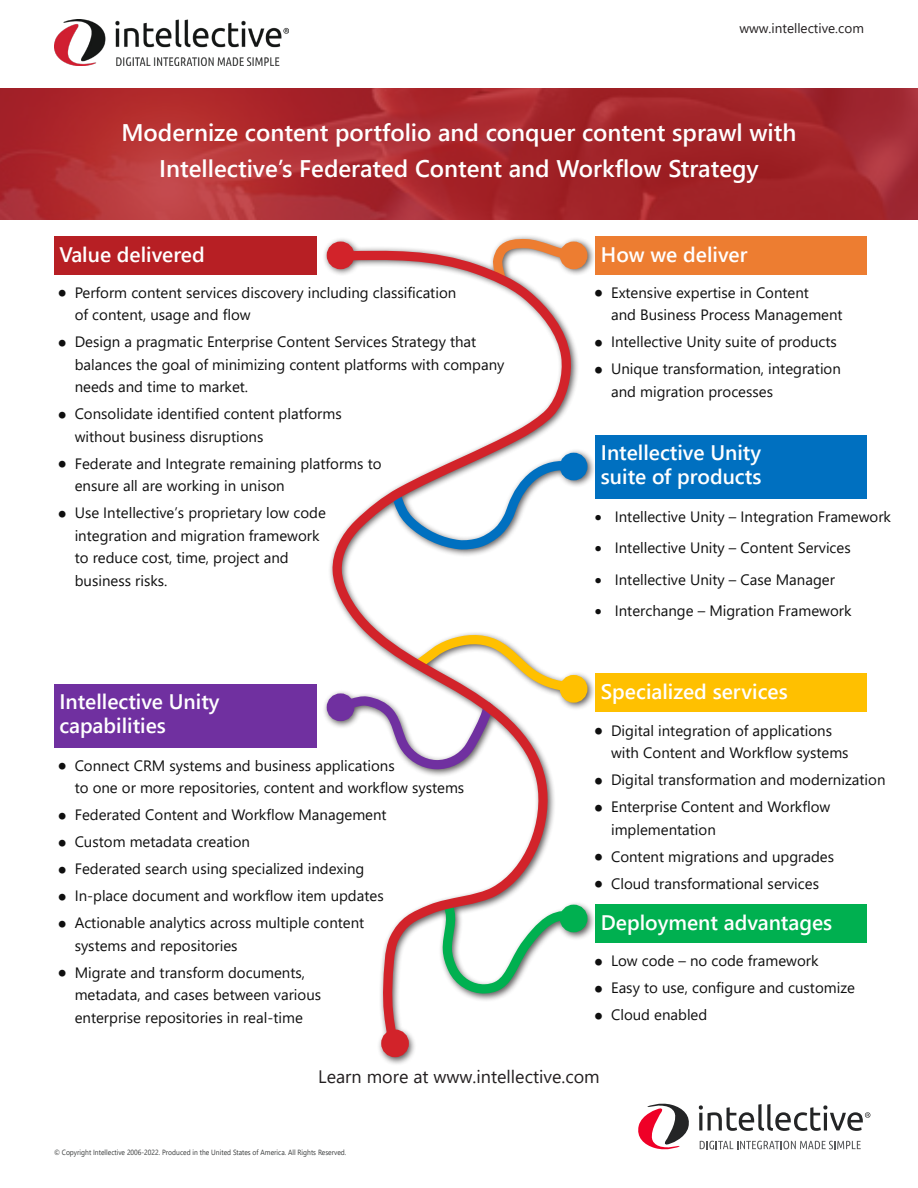
<style>
.page{position:relative;width:918px;height:1188px;background:#fff}
.page>*{position:absolute;margin:0;border:0;box-sizing:border-box;transform-origin:0 0}
.Page_Header{font:600 25.5px/33px "Segoe UI";color:#fff;text-align:center}
.Page_Header-2{font:600 24px/36px "Segoe UI";color:#fff;text-align:center}
.Paragraph_Heading-KO{font:600 21px/24px "Segoe UI";color:#fff}
.t1{font:18px "Segoe UI";color:#231f20}
.t2{font:15px/22.5px "Segoe UI";color:#0f0f0f}
.t3{font:13.5px "Segoe UI";color:#231f20}
.Disclaimer{font:7.5px "Segoe UI";color:#393b3b;scale:.9 1}
.s1{font-size:27px}
</style>
<div class="page">
<svg style="left:497px;top:237px;width:86px;height:37px"></svg>
<svg style="left:579px;top:903px;width:7px;height:36px"></svg>
<svg style="left:328px;top:247px;width:251px;height:804px"></svg>
<div style="left:331px;top:246px;width:19px;height:19px;background:#d2232a;border-radius:50%"></div>
<div style="left:327px;top:242px;width:27px;height:27px;border:9px solid #d2232a;border-radius:50%"></div>
<div style="left:564px;top:246px;width:19px;height:19px;background:#ed7d31;border-radius:50%"></div>
<div style="left:560px;top:242px;width:28px;height:27px;border:9px solid #ed7d31;border-radius:50%"></div>
<div style="left:564px;top:457px;width:19px;height:19px;background:#0070c0;border-radius:50%"></div>
<div style="left:560px;top:453px;width:28px;height:27px;border:9px solid #0070c0;border-radius:50%"></div>
<div style="left:564px;top:680px;width:19px;height:18px;background:#ffc000;border-radius:50%"></div>
<div style="left:560px;top:675px;width:28px;height:28px;border:9px solid #ffc000;border-radius:50%"></div>
<div style="left:331px;top:698px;width:19px;height:19px;background:#7030a0;border-radius:50%"></div>
<div style="left:327px;top:693px;width:27px;height:28px;border:9px solid #7030a0;border-radius:50%"></div>
<div style="left:386px;top:1034px;width:18px;height:19px;background:#d2232a;border-radius:50%"></div>
<div style="left:381px;top:1030px;width:28px;height:27px;border:9px solid #d2232a;border-radius:50%"></div>
<div style="left:564px;top:909px;width:19px;height:19px;background:#00b050;border-radius:50%"></div>
<div style="left:560px;top:905px;width:28px;height:27px;border:9px solid #00b050;border-radius:50%"></div>
<svg style="left:638px;top:1103px;width:51px;height:47px"></svg>
<svg style="left:699px;top:1104px;width:171px;height:27px"></svg>
<svg style="left:700px;top:1141px;width:161px;height:8px"></svg>
<div style="left:54px;top:236px;width:263px;height:39px;background:#b71f24"></div>
<div style="left:54px;top:684px;width:263px;height:64px;background:#7030a0"></div>
<div style="left:596px;top:435px;width:271px;height:64px;background:#0070c0"></div>
<div style="left:596px;top:236px;width:271px;height:39px;background:#ed7d31"></div>
<div style="left:596px;top:674px;width:271px;height:38px;background:#ffc000"></div>
<div style="left:596px;top:904px;width:271px;height:39px;background:#00b050"></div>
<img style="left:0;top:88px;width:918px;height:132px">
<img style="left:54px;top:20px;width:234px;height:46px">
<p class="t3" style="left:739px;top:16px;width:126px">www.intellective.com</p>
<p class="Page_Header" style="left:114px;top:105px;width:696px">Modernize content portfolio and conquer content sprawl with Intellective’s Federated Content and Workflow Strategy</p>
<p class="Page_Header-2" style="left:121px;top:112px;width:676px">Modernize content portfolio and conquer content sprawl with<br>Intellective’s Federated Content and Workflow Strategy</p>
<p class="Paragraph_Heading-KO" style="left:59px;top:240px;width:147px">Value delivered</p>
<p class="t2" style="left:75px;top:280px;width:383px;text-indent:-18px"><span class="s1">•</span> Perform content services discovery including classification of content, usage and flow</p>
<p class="t2" style="left:75px;top:329px;width:431px;text-indent:-18px"><span class="s1">•</span> Design a pragmatic Enterprise Content Services Strategy that balances the goal of minimizing content platforms with company needs and time to market.</p>
<p class="t2" style="left:75px;top:401px;width:269px;text-indent:-18px"><span class="s1">•</span> Consolidate identified content platforms without business disruptions</p>
<p class="t2" style="left:75px;top:451px;width:308px;text-indent:-18px"><span class="s1">•</span> Federate and Integrate remaining platforms to ensure all are working in unison</p>
<p class="t2" style="left:75px;top:500px;width:253px;text-indent:-18px"><span class="s1">•</span> Use Intellective’s proprietary low code integration and migration framework to reduce cost, time, project and business risks.</p>
<p class="Paragraph_Heading-KO" style="left:59px;top:688px;width:162px">Intellective Unity capabilities</p>
<p class="t2" style="left:75px;top:753px;width:391px;text-indent:-18px"><span class="s1">•</span> Connect CRM systems and business applications<br>to one or more repositories, content and workflow systems</p>
<p class="t2" style="left:57px;top:802px;width:332px"><span class="s1">•</span> Federated Content and Workflow Management</p>
<p class="t2" style="left:57px;top:829px;width:195px"><span class="s1">•</span> Custom metadata creation</p>
<p class="t2" style="left:57px;top:856px;width:309px"><span class="s1">•</span> Federated search using specialized indexing</p>
<p class="t2" style="left:57px;top:883px;width:329px"><span class="s1">•</span> In-place document and workflow item updates</p>
<p class="t2" style="left:75px;top:910px;width:291px;text-indent:-18px"><span class="s1">•</span> Actionable analytics across multiple content systems and repositories</p>
<p class="t2" style="left:75px;top:960px;width:248px;text-indent:-18px"><span class="s1">•</span> Migrate and transform documents, metadata, and cases between various enterprise repositories in real-time</p>
<p class="Paragraph_Heading-KO" style="left:601px;top:240px;width:148px">How we deliver</p>
<p class="t2" style="left:611px;top:280px;width:233px;text-indent:-18px"><span class="s1">•</span> Extensive expertise in Content<br>and Business Process Management</p>
<p class="t2" style="left:593px;top:329px;width:245px"><span class="s1">•</span> Intellective Unity suite of products</p>
<p class="t2" style="left:611px;top:356px;width:231px;text-indent:-18px"><span class="s1">•</span> Unique transformation, integration and migration processes</p>
<p class="Paragraph_Heading-KO" style="left:601px;top:439px;width:162px">Intellective Unity suite of products</p>
<p class="t2" style="left:595px;top:504px;width:298px">• Intellective Unity – Integration Framework</p>
<p class="t2" style="left:595px;top:535px;width:257px">• Intellective Unity – Content Services</p>
<p class="t2" style="left:595px;top:567px;width:242px">• Intellective Unity – Case Manager</p>
<p class="t2" style="left:595px;top:598px;width:258px">• Interchange – Migration Framework</p>
<p class="Paragraph_Heading-KO" style="left:601px;top:678px;width:188px">Specialized services</p>
<p class="t2" style="left:611px;top:718px;width:239px;text-indent:-18px"><span class="s1">•</span> Digital integration of applications with Content and Workflow systems</p>
<p class="t2" style="left:593px;top:767px;width:294px"><span class="s1">•</span> Digital transformation and modernization</p>
<p class="t2" style="left:611px;top:794px;width:221px;text-indent:-18px"><span class="s1">•</span> Enterprise Content and Workflow implementation</p>
<p class="t2" style="left:593px;top:844px;width:242px"><span class="s1">•</span> Content migrations and upgrades</p>
<p class="t2" style="left:593px;top:871px;width:227px"><span class="s1">•</span> Cloud transformational services</p>
<p class="Paragraph_Heading-KO" style="left:601px;top:909px;width:233px">Deployment advantages</p>
<p class="t2" style="left:593px;top:948px;width:227px"><span class="s1">•</span> Low code – no code framework</p>
<p class="t2" style="left:593px;top:975px;width:263px"><span class="s1">•</span> Easy to use, configure and customize</p>
<p class="t2" style="left:593px;top:1002px;width:116px"><span class="s1">•</span> Cloud enabled</p>
<p class="t1" style="left:318px;top:1060px;width:283px">Learn more at www.intellective.com</p>
<p class="Disclaimer" style="left:54px;top:1145px;width:326px">© Copyright Intellective 2006-2022. Produced in the United States of America. All Rights Reserved.</p>
</div>
